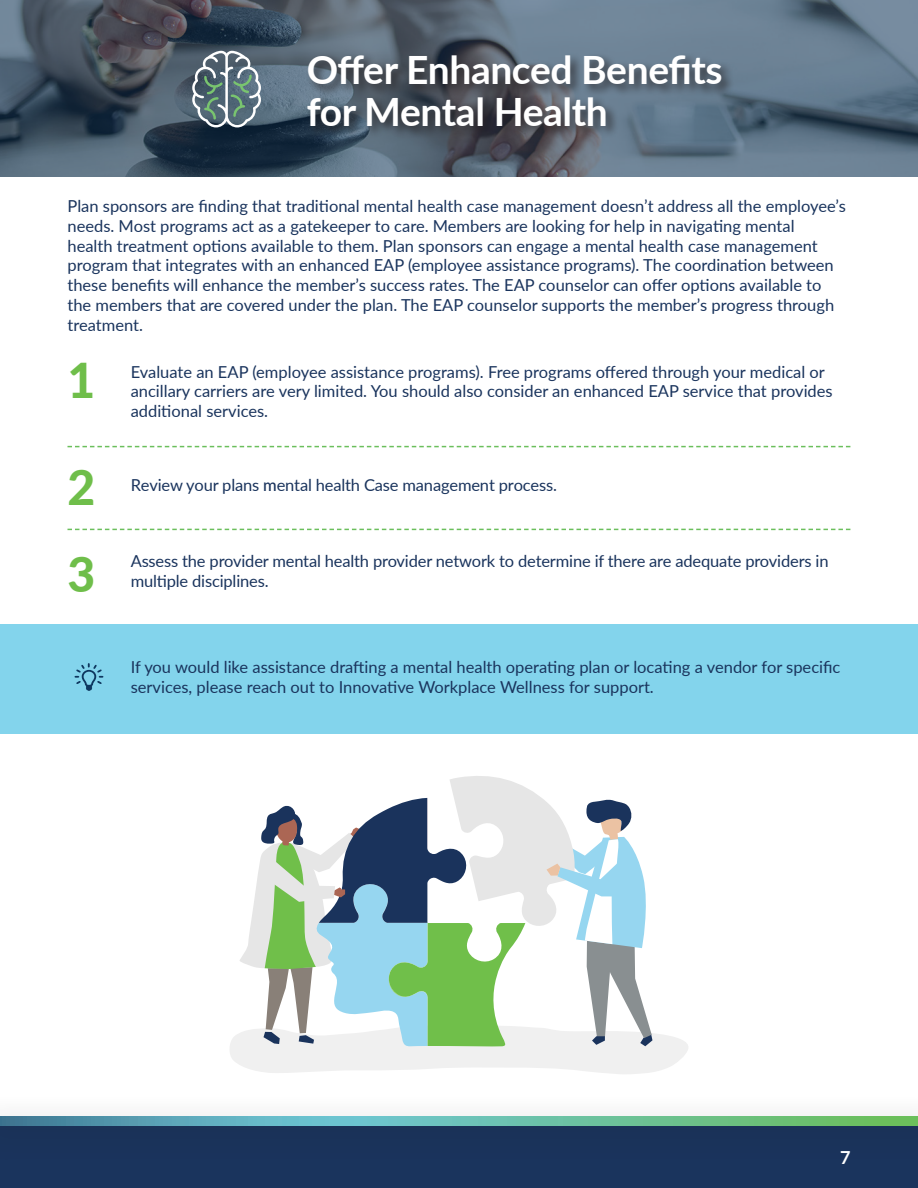
<style>
.page{position:relative;width:918px;height:1188px;background:#fff}
.page>*{position:absolute;margin:0;border:0;box-sizing:border-box;transform-origin:0 0}
.t1{font:800 48px/87.2px "Lato";color:#6fbe4a}
.t2{font:700 39px/42px "Lato";letter-spacing:-.01em;color:#fff}
.t3{font:700 18px "Lato";color:#fff}
.t4{font:16.5px/19.8px "Lato";color:#1a345d}
.s1{font-weight:500}
</style>
<div class="page">
<div style="left:0;top:1121px;width:918px;height:67px;background:#1a345d"></div>
<div style="left:0;top:1094px;width:918px;height:69px;background:#231f20;opacity:.3"></div>
<svg style="left:0;top:1117px;width:918px;height:8px;background:#64b5a1"></svg>
<svg style="left:0;top:0;width:918px;height:176px;background:#536474"></svg>
<svg style="left:68px;top:446px;width:783px;height:1px"></svg>
<svg style="left:68px;top:529px;width:783px;height:1px"></svg>
<svg style="left:192px;top:51px;width:69px;height:76px;background:#70838a"></svg>
<div style="left:0;top:624px;width:918px;height:109px;background:#83d4ec"></div>
<svg style="left:75px;top:663px;width:28px;height:28px"></svg>
<svg style="left:230px;top:776px;width:458px;height:298px"></svg>
<div style="left:305px;top:52px;width:429px;height:87px;background:#231f20;opacity:.75"></div>
<h2 class="t2" style="left:307px;top:47px;width:418px">Offer Enhanced Benefits for Mental Health</h2>
<p class="t4" style="left:68px;top:196px;width:780px">Plan sponsors are finding that traditional mental health case management doesn’t address all the employee’s needs. Most programs act as a gatekeeper to care. Members are looking for help in navigating mental<br>health treatment options available to them. Plan sponsors can engage a mental health case management program that integrates with an enhanced EAP (employee assistance programs). The coordination between these benefits will enhance the member’s success rates. The EAP counselor can offer options available to the members that are covered under the plan. The EAP counselor supports the member’s progress through treatment.</p>
<h1 class="t1" style="left:68px;top:338px;width:29px">1</h1>
<h1 class="t1" style="left:68px;top:445px;width:29px">2<br>3</h1>
<p class="t4" style="left:131px;top:361px;width:704px">Evaluate an EAP (employee assistance programs). Free programs offered through your medical or ancillary carriers are very limited. You should also consider an enhanced EAP service that provides additional services.</p>
<p class="t4" style="left:131px;top:475px;width:428px">Review your plans <span class="s1">m</span>ental health Case management process.</p>
<p class="t4" style="left:131px;top:550px;width:699px">Assess the provider mental health provider network to determine if there are adequate providers in multiple disciplines.</p>
<p class="t4" style="left:131px;top:657px;width:711px">If you would like assistance drafting a mental health operating plan or locating a vendor for specific services, please reach out to Innovative Workplace Wellness for support.</p>
<p class="t3" style="left:840px;top:1144px;width:12px">7</p>
</div>
